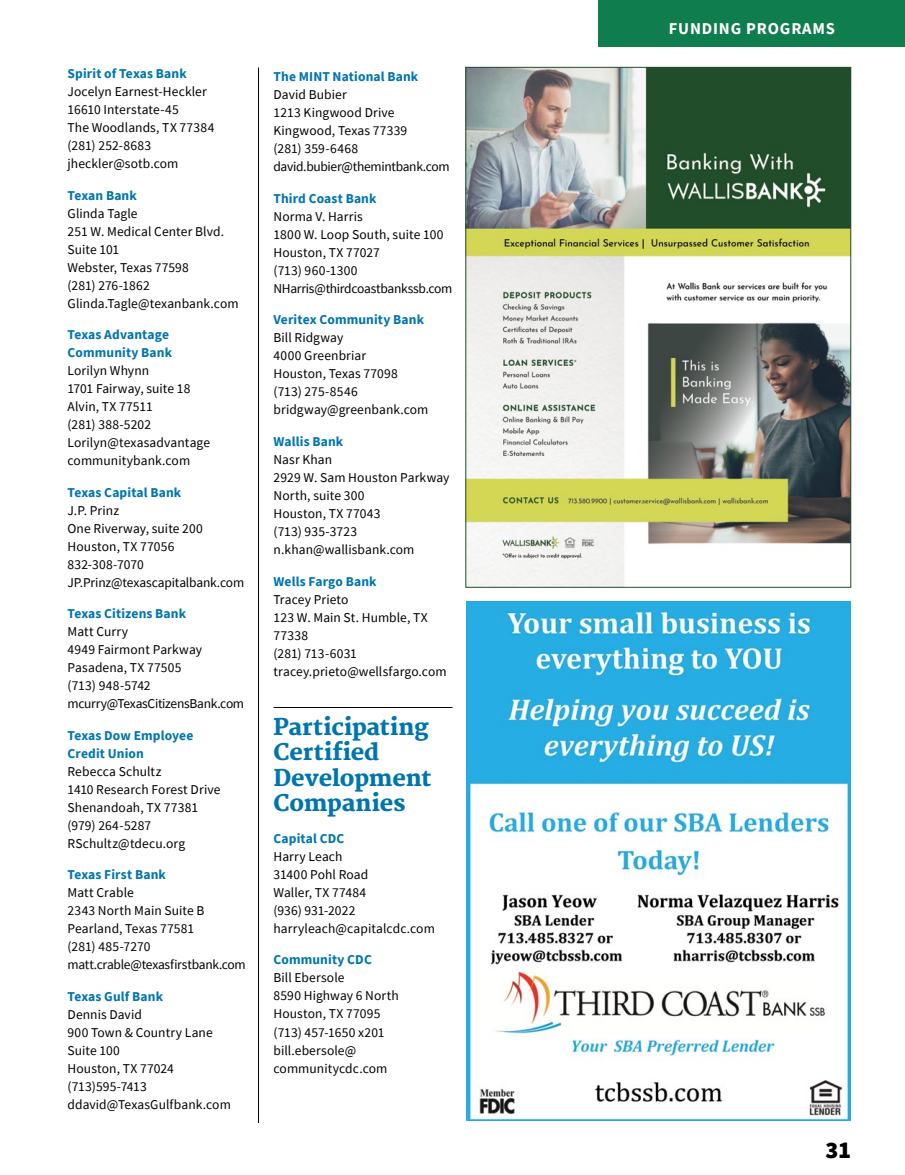
<style>
.page{position:relative;width:905px;height:1175px;background:#fff}
.page>*{position:absolute;margin:0;border:0;box-sizing:border-box;transform-origin:0 0}
.t1{font:900 24px "Source Sans Pro";color:#000}
.t2{font:800 22.5px/25.5px "Merriweather";letter-spacing:-.01em;color:#0075ad}
.t3{font:700 16.5px "Source Sans Pro";letter-spacing:.05em;color:#fff}
.t4{font:13.5px/18px "Source Sans Pro";letter-spacing:.005em;color:#000}
.t5{font:700 13.5px/18px "Source Sans Pro";letter-spacing:.01em;color:#0075ad}
</style>
<div class="page">
<div style="left:598px;top:0;width:306px;height:46px;background:#0f7d4d"></div>
<hr style="left:273px;top:707px;width:179px;height:1px;background:#000">
<hr style="left:258px;top:68px;width:1px;height:1054px;background:#000">
<img style="left:467px;top:69px;width:381px;height:516px">
<img style="left:466px;top:601px;width:384px;height:519px">
<p class="t5" style="left:68px;top:64px;width:121px">Spirit of Texas Bank</p>
<p class="t4" style="left:68px;top:82px;width:148px">Jocelyn Earnest-Heckler<br>16610 Interstate-45<br>The Woodlands, TX 77384 (281) 252-8683 jheckler@sotb.com</p>
<p class="t5" style="left:68px;top:186px;width:71px">Texan Bank</p>
<p class="t4" style="left:68px;top:204px;width:173px">Glinda Tagle<br>251 W. Medical Center Blvd.<br>Suite 101<br>Webster, Texas 77598<br>(281) 276-1862<br>Glinda.Tagle@texanbank.com</p>
<p class="t5" style="left:68px;top:325px;width:106px">Texas Advantage<br>Community Bank</p>
<p class="t4" style="left:68px;top:361px;width:144px">Lorilyn Whynn<br>1701 Fairway, suite 18<br>Alvin, TX 77511<br>(281) 388-5202<br>Lorilyn@texasadvantage communitybank.com</p>
<p class="t5" style="left:68px;top:483px;width:115px">Texas Capital Bank</p>
<p class="t4" style="left:68px;top:501px;width:178px">J.P. Prinz<br>One Riverway, suite 200<br>Houston, TX 77056<br>832-308-7070<br>JP.Prinz@texascapitalbank.com</p>
<p class="t5" style="left:68px;top:604px;width:120px">Texas Citizens Bank</p>
<p class="t4" style="left:68px;top:622px;width:178px">Matt Curry<br>4949 Fairmont Parkway<br>Pasadena, TX 77505<br>(713) 948-5742 mcurry@TexasCitizensBank.com</p>
<p class="t5" style="left:68px;top:726px;width:127px">Texas Dow Employee<br>Credit Union</p>
<p class="t4" style="left:68px;top:762px;width:154px">Rebecca Schultz<br>1410 Research Forest Drive<br>Shenandoah, TX 77381 (979) 264-5287<br>RSchultz@tdecu.org</p>
<p class="t5" style="left:68px;top:865px;width:100px">Texas First Bank</p>
<p class="t4" style="left:68px;top:883px;width:180px">Matt Crable<br>2343 North Main Suite B<br>Pearland, Texas 77581<br>(281) 485-7270 matt.crable@texasfirstbank.com</p>
<p class="t5" style="left:68px;top:987px;width:97px">Texas Gulf Bank</p>
<p class="t4" style="left:68px;top:1005px;width:165px">Dennis David<br>900 Town &amp; Country Lane<br>Suite 100<br>Houston, TX 77024 (713)595-7413 ddavid@TexasGulfbank.com</p>
<p class="t5" style="left:273px;top:68px;width:146px">The MINT National Bank</p>
<p class="t4" style="left:273px;top:86px;width:178px">David Bubier<br>1213 Kingwood Drive<br>Kingwood, Texas 77339<br>(281) 359-6468 david.bubier@themintbank.com</p>
<p class="t5" style="left:273px;top:189px;width:104px">Third Coast Bank</p>
<p class="t4" style="left:273px;top:207px;width:180px">Norma V. Harris<br>1800 W. Loop South, suite 100<br>Houston, TX 77027<br>(713) 960-1300<br>NHarris@thirdcoastbankssb.com</p>
<p class="t5" style="left:273px;top:311px;width:152px">Veritex Community Bank</p>
<p class="t4" style="left:273px;top:329px;width:156px">Bill Ridgway<br>4000 Greenbriar<br>Houston, Texas 77098 (713) 275-8546 bridgway@greenbank.com</p>
<p class="t5" style="left:273px;top:432px;width:71px">Wallis Bank</p>
<p class="t4" style="left:273px;top:450px;width:177px">Nasr Khan<br>2929 W. Sam Houston Parkway<br>North, suite 300<br>Houston, TX 77043<br>(713) 935-3723 n.khan@wallisbank.com</p>
<p class="t5" style="left:273px;top:572px;width:105px">Wells Fargo Bank</p>
<p class="t4" style="left:273px;top:590px;width:175px">Tracey Prieto<br>123 W. Main St. Humble, TX<br>77338<br>(281) 713-6031 tracey.prieto@wellsfargo.com</p>
<h2 class="t2" style="left:273px;top:715px;width:160px">Participating<br>Certified<br>Development<br>Companies</h2>
<p class="t5" style="left:273px;top:829px;width:72px">Capital CDC</p>
<p class="t4" style="left:273px;top:847px;width:163px">Harry Leach<br>31400 Pohl Road<br>Waller, TX 77484<br>(936) 931-2022 harryleach@capitalcdc.com</p>
<p class="t5" style="left:273px;top:950px;width:100px">Community CDC</p>
<p class="t4" style="left:273px;top:968px;width:127px">Bill Ebersole<br>8590 Highway 6 North<br>Houston, TX 77095 (713) 457-1650 x201 bill.ebersole@ communitycdc.com</p>
<p class="t3" style="left:668px;top:17px;width:168px">FUNDING PROGRAMS</p>
<h1 class="t1" style="left:825px;top:1133px;width:27px">31</h1>
</div>
